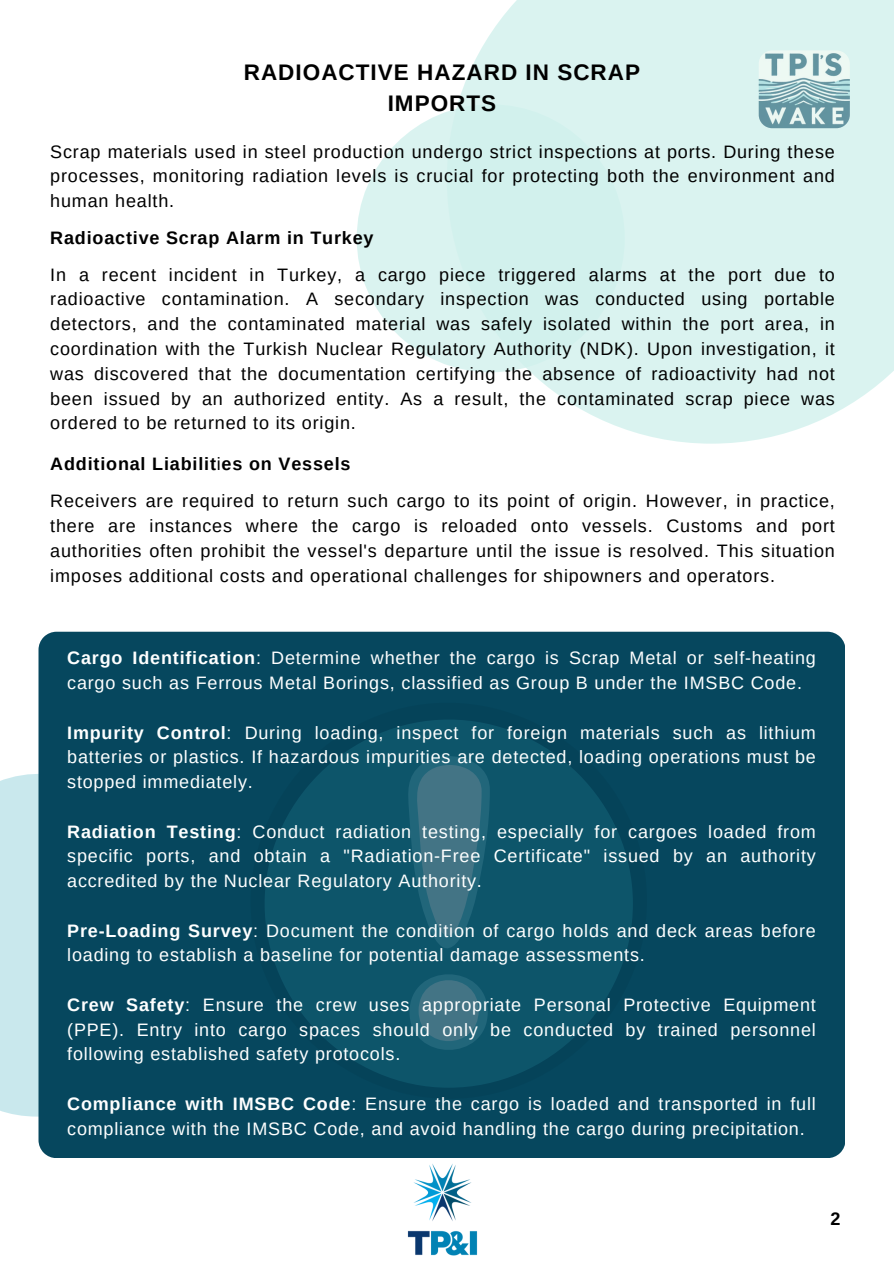
<style>
.page{position:relative;width:894px;height:1264px;background:#fff}
.page>*{position:absolute;margin:0;border:0;box-sizing:border-box;transform-origin:0 0}
.t1{font:700 22.5px/30.3px "Arimo";letter-spacing:.045em;color:#000;text-align:center}
.t2{font:18px/24.8px "Arimo";letter-spacing:.045em;color:#000;text-align:justify}
.t3{font:18px/24.8px "Arimo";letter-spacing:.045em;color:#feffff}
.t4{font:700 18px "Arimo";letter-spacing:.045em;color:#000}
.s1{font-weight:400}
.s2{font-weight:700}
</style>
<div class="page">
<div style="left:356px;top:104px;width:268px;height:268px;background:#daf3f0;border-radius:50%"></div>
<svg style="left:446px;top:0;width:447px;height:443px;fill:#daf3f0"></svg>
<img style="left:758px;top:50px;width:91px;height:78px;border-radius:13px">
<div style="left:0;top:774px;width:38px;height:343px;background:#c9e8ed"></div>
<div style="left:38px;top:631px;width:806px;height:527px;background:#06475e"></div>
<div style="left:250px;top:699px;width:396px;height:401px;background:#06475e"></div>
<svg style="left:270px;top:829px;width:378px;height:271px;background:#0a4f65"></svg>
<svg style="left:284px;top:720px;width:318px;height:192px;background:#0b5267"></svg>
<svg style="left:406px;top:747px;width:83px;height:315px;background:#286578"></svg>
<img style="left:312px;top:1117px;width:260px;height:139px">
<p class="t1" style="left:244px;top:57px;width:398px">RADIOACTIVE HAZARD IN SCRAP<br>IMPORTS</p>
<p class="t2" style="left:50px;top:139px;width:785px">Scrap materials used in steel production undergo strict inspections at ports. During these processes, monitoring radiation levels is crucial for protecting both the environment and human health.</p>
<h1 class="t4" style="left:50px;top:228px;width:325px">Radioactive Scrap Alarm in Turkey</h1>
<p class="t2" style="left:50px;top:262px;width:785px">In a recent incident in Turkey, a cargo piece triggered alarms at the port due to radioactive contamination. A secondary inspection was conducted using portable detectors, and the contaminated material was safely isolated within the port area, in coordination with the Turkish Nuclear Regulatory Authority (NDK). Upon investigation, it was discovered that the documentation certifying the absence of radioactivity had not been issued by an authorized entity. As a result, the contaminated scrap piece was ordered to be returned to its origin.</p>
<p class="t4" style="left:50px;top:454px;width:301px">Additional Liabilit<span class="s1">i</span>es on Vessels</p>
<p class="t2" style="left:50px;top:488px;width:785px">Receivers are required to return such cargo to its point of origin. However, in practice, there are instances where the cargo is reloaded onto vessels. Customs and port authorities often prohibit the vessel's departure until the issue is resolved. This situation imposes additional costs and operational challenges for shipowners and operators.</p>
<p class="t3" style="left:67px;top:645px;width:750px"><span class="s2">Cargo Identification</span>: Determine whether the cargo is Scrap Metal or self-heating cargo such as Ferrous Metal Borings, classified as Group B under the IMSBC Code.</p>
<p class="t3" style="left:67px;top:720px;width:750px;text-align:justify"><span class="s2">Impurity Control</span>: During loading, inspect for foreign materials such as lithium batteries or plastics. If hazardous impurities are detected, loading operations must be stopped immediately.</p>
<p class="t3" style="left:67px;top:819px;width:750px;text-align:justify"><span class="s2">Radiation Testing</span>: Conduct radiation testing, especially for cargoes loaded from specific ports, and obtain a "Radiation-Free Certificate" issued by an authority accredited by the Nuclear Regulatory Authority.</p>
<p class="t3" style="left:67px;top:918px;width:750px"><span class="s2">Pre-Loading Survey</span>: Document the condition of cargo holds and deck areas before loading to establish a baseline for potential damage assessments.</p>
<p class="t3" style="left:67px;top:992px;width:750px;text-align:justify"><span class="s2">Crew Safety</span>: Ensure the crew uses appropriate Personal Protective Equipment (PPE). Entry into cargo spaces should only be conducted by trained personnel following established safety protocols.</p>
<p class="t3" style="left:67px;top:1091px;width:750px"><span class="s2">Compliance with IMSBC Code</span>: Ensure the cargo is loaded and transported in full compliance with the IMSBC Code, and avoid handling the cargo during precipitation.</p>
<h2 class="t4" style="left:830px;top:1208px;width:12px">2</h2>
</div>
